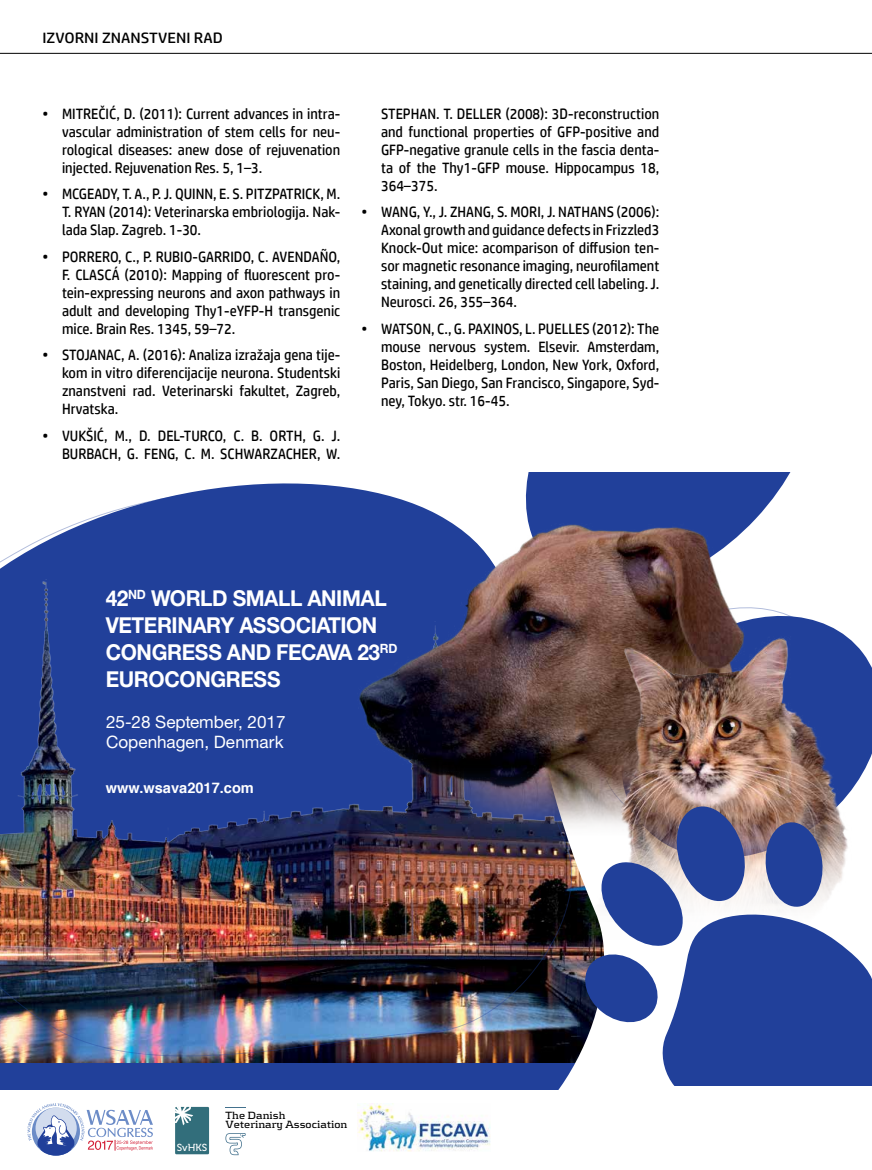
<style>
.page{position:relative;width:872px;height:1170px;background:#fff}
.page>*{position:absolute;margin:0;border:0;box-sizing:border-box;transform-origin:0 0}
.t1{font:700 21.9px/26.8px "Helvetica Neue";letter-spacing:-.02em;color:#fff;scale:.95 1}
.t2{font:17.1px/19.4px "Helvetica Neue";color:#fff}
.t3{font:15px/18px "HP Simplified";color:#000;text-align:justify;scale:.95 1}
.t4{font:15px "HP Simplified";color:#000;scale:1.12 1}
.t5{font:700 14.55px "Helvetica";color:#fff}
.t6{font:700 10.8px/9.4px "Kontrapunkt";color:#000}
.t7{font:10.2px "Museo 500";color:#fff}
</style>
<div class="page">
<img style="left:0;top:483px;width:594px;height:604px">
<img style="left:309px;top:472px;width:482px;height:370px">
<img style="left:525px;top:605px;width:336px;height:406px">
<svg style="left:225px;top:1133px;width:21px;height:21px"></svg>
<svg style="left:225px;top:1107px;width:21px;height:1px"></svg>
<svg style="left:175px;top:1106px;width:34px;height:48px;background:#4a7f8a"></svg>
<img style="left:357px;top:1103px;width:134px;height:48px">
<svg style="left:27px;top:1103px;width:126px;height:52px"></svg>
<svg style="left:585px;top:806px;width:287px;height:279px;fill:#21409a"></svg>
<hr style="left:0;top:53px;width:872px;height:1px;background:#000">
<p class="t4" style="left:43px;top:29px;width:163px">IZVORNI ZNANSTVENI RAD</p>
<p class="t3" style="left:62px;top:104px;width:294px;text-indent:-19px">• MITREČIĆ, D. (2011): Current advances in intra&shy;vascular administration of stem cells for neu&shy;rological diseases: anew dose of rejuvenation injected. Rejuvenation Res. 5, 1–3.</p>
<p class="t3" style="left:62px;top:185px;width:294px;text-indent:-19px">• MCGEADY, T. A., P. J. QUINN, E. S. PITZPATRICK, M.<br>T. RYAN (2014): Veterinarska embriologija. Nak&shy;lada Slap. Zagreb. 1-30.</p>
<p class="t3" style="left:62px;top:247px;width:294px;text-indent:-19px">• PORRERO, C., P. RUBIO-GARRIDO, C. AVENDAÑO, F. CLASCÁ (2010): Mapping of fluorescent pro&shy;tein-expressing neurons and axon pathways in adult and developing Thy1-eYFP-H transgenic mice. Brain Res. 1345, 59–72.</p>
<p class="t3" style="left:62px;top:346px;width:294px;text-indent:-19px">• STOJANAC, A. (2016): Analiza izražaja gena tije&shy;kom in vitro diferencijacije neurona. Studentski znanstveni rad. Veterinarski fakultet, Zagreb, Hrvatska.</p>
<p class="t3" style="left:43px;top:426px;width:315px;text-align:right">• VUKŠIĆ, M., D. DEL-TURCO, C. B. ORTH, G. J.<br>BURBACH, G. FENG, C. M. SCHWARZACHER, W.</p>
<p class="t3" style="left:381px;top:104px;width:294px">STEPHAN. T. DELLER (2008): 3D-reconstruction and functional properties of GFP-positive and GFP-negative granule cells in the fascia denta&shy;ta of the Thy1-GFP mouse. Hippocampus 18, 364–375.</p>
<p class="t3" style="left:381px;top:203px;width:294px;text-indent:-19px">• WANG, Y., J. ZHANG, S. MORI, J. NATHANS (2006):<br>Axonal growth and guidance defects in Frizzled3<br>Knock-Out mice: acomparison of diffusion ten&shy;sor magnetic resonance imaging, neurofilament staining, and genetically directed cell labeling. J.<br>Neurosci. 26, 355–364.</p>
<p class="t3" style="left:381px;top:319px;width:294px;text-indent:-19px">• WATSON, C., G. PAXINOS, L. PUELLES (2012): The mouse nervous system. Elsevir. Amsterdam, Boston, Heidelberg, London, New York, Oxford, Paris, San Diego, San Francisco, Singapore, Syd&shy;ney, Tokyo. str. 16-45.</p>
<p class="t1" style="left:106px;top:584px;width:308px">42<sup>ND</sup> WORLD SMALL ANIMAL<br>VETERINARY ASSOCIATION<br>CONGRESS AND FECAVA 23<sup>RD<br></sup>EUROCONGRESS</p>
<p class="t2" style="left:106px;top:712px;width:181px">25-28 September, 2017<br>Copenhagen, Denmark</p>
<p class="t5" style="left:106px;top:775px;width:150px">www.wsava2017.com</p>
<p class="t7" style="left:177px;top:1141px;width:32px">SvHKS</p>
<p class="t6" style="left:226px;top:1109px;width:123px">The Danish<br>Veterinary Association</p>
</div>
